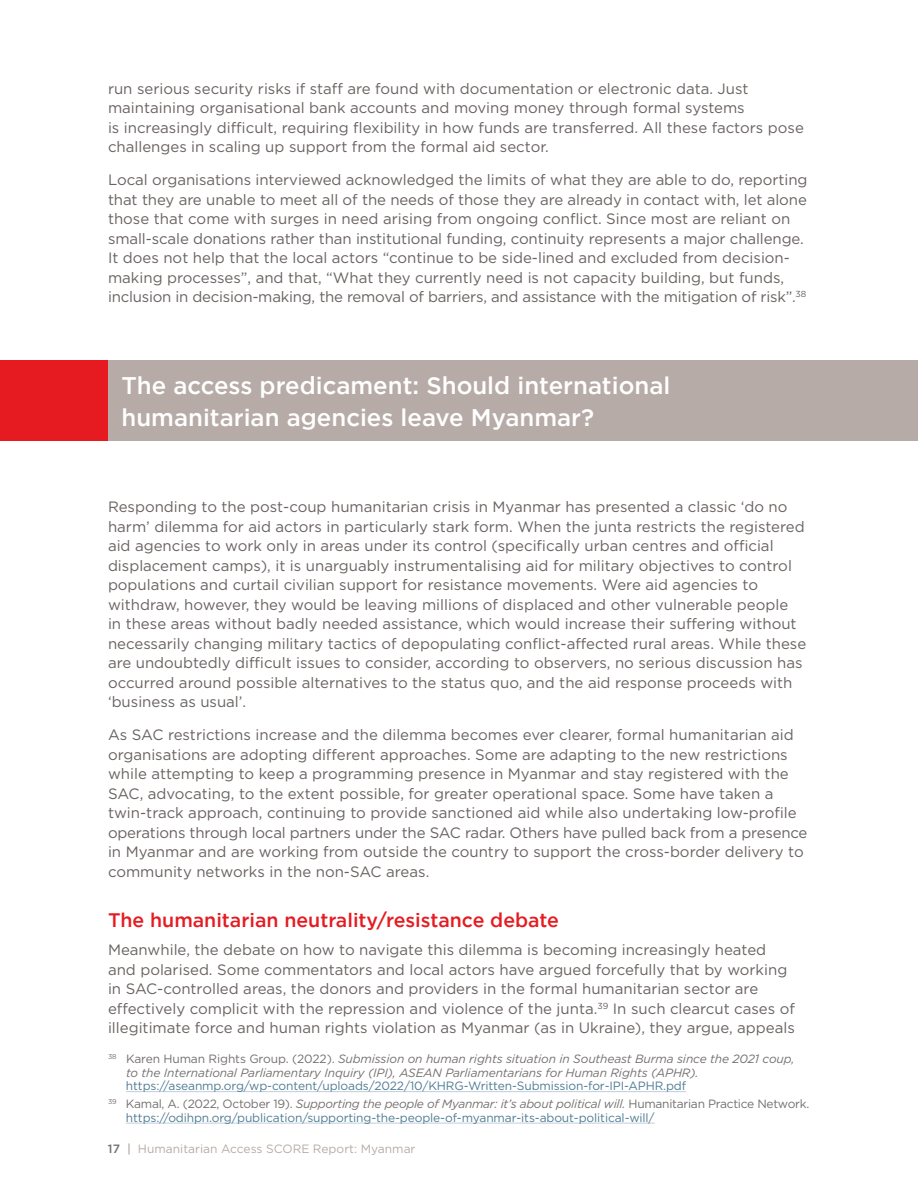
<style>
.page{position:relative;width:918px;height:1188px;background:#fff}
.page>*{position:absolute;margin:0;border:0;box-sizing:border-box;transform-origin:0 0}
.t1{font:500 24px/31.5px "Gotham";color:#fff}
.t2{font:500 19.5px "Gotham";color:#e51b21}
.t3{font:15px/19.5px "Gotham";color:#696361}
.t4{font:12px/18px "Gotham";letter-spacing:-.01em;color:#507c93}
.t5{font:italic 12px/13.5px "Gotham";letter-spacing:-.01em;color:#74706f}
.t6{font:12px "Gotham";color:#b7aba7}
.s1{font-style:normal}
.s2{color:#74706f}
.s3{font-style:italic;color:#74706f}
.s4{font-weight:500;color:#74706f}
.s5{font-weight:500}
</style>
<div class="page">
<div style="left:0;top:360px;width:108px;height:81px;background:#e51b21"></div>
<div style="left:108px;top:360px;width:810px;height:81px;background:#b7aba7"></div>
<hr style="left:126px;top:1091px;width:560px;height:1px;background:#bfcfda">
<hr style="left:126px;top:1123px;width:529px;height:1px;background:#bfcfda">
<p class="t3" style="left:108px;top:78px;width:697px">run serious security risks if staff are found with documentation or electronic data. Just maintaining organisational bank accounts and moving money through formal systems<br>is increasingly difficult, requiring flexibility in how funds are transferred. All these factors pose challenges in scaling up support from the formal aid sector.</p>
<p class="t3" style="left:108px;top:170px;width:701px">Local organisations interviewed acknowledged the limits of what they are able to do, reporting that they are unable to meet all of the needs of those they are already in contact with, let alone those that come with surges in need arising from ongoing conflict. Since most are reliant on small-scale donations rather than institutional funding, continuity represents a major challenge.<br>It does not help that the local actors “continue to be side-lined and excluded from decision&shy;making processes”, and that, “What they currently need is not capacity building, but funds, inclusion in decision-making, the removal of barriers, and assistance with the mitigation of risk”.<sup>38</sup></p>
<h1 class="t1" style="left:122px;top:370px;width:550px">The access predicament: Should international humanitarian agencies leave Myanmar?</h1>
<p class="t3" style="left:108px;top:497px;width:700px">Responding to the post-coup humanitarian crisis in Myanmar has presented a classic ‘do no harm’ dilemma for aid actors in particularly stark form. When the junta restricts the registered aid agencies to work only in areas under its control (specifically urban centres and official displacement camps), it is unarguably instrumentalising aid for military objectives to control populations and curtail civilian support for resistance movements. Were aid agencies to withdraw, however, they would be leaving millions of displaced and other vulnerable people<br>in these areas without badly needed assistance, which would increase their suffering without necessarily changing military tactics of depopulating conflict-affected rural areas. While these are undoubtedly difficult issues to consider, according to observers, no serious discussion has occurred around possible alternatives to the status quo, and the aid response proceeds with ‘business as usual’.</p>
<p class="t3" style="left:108px;top:725px;width:701px">As SAC restrictions increase and the dilemma becomes ever clearer, formal humanitarian aid organisations are adopting different approaches. Some are adapting to the new restrictions while attempting to keep a programming presence in Myanmar and stay registered with the SAC, advocating, to the extent possible, for greater operational space. Some have taken a twin-track approach, continuing to provide sanctioned aid while also undertaking low-profile operations through local partners under the SAC radar. Others have pulled back from a presence in Myanmar and are working from outside the country to support the cross-border delivery to community networks in the non-SAC areas.</p>
<h2 class="t2" style="left:108px;top:907px;width:453px">The humanitarian neutrality/resistance debate</h2>
<p class="t3" style="left:108px;top:940px;width:689px">Meanwhile, the debate on how to navigate this dilemma is becoming increasingly heated and polarised. Some commentators and local actors have argued forcefully that by working in SAC-controlled areas, the donors and providers in the formal humanitarian sector are effectively complicit with the repression and violence of the junta.<sup>39</sup> In such clearcut cases of illegitimate force and human rights violation as Myanmar (as in Ukraine), they argue, appeals</p>
<p class="t5" style="left:126px;top:1052px;width:670px;text-indent:-18px"><sup>38</sup> <span class="s1">Karen Human Rights Group. (2022).</span> Submission on human rights situation in Southeast Burma since the 2021 coup, to the International Parliamentary Inquiry (IPI), ASEAN Parliamentarians for Human Rights (APHR).</p>
<p class="t4" style="left:108px;top:1077px;width:703px;text-indent:18px">https://aseanmp.org/wp-content/uploads/2022/10/KHRG-Written-Submission-for-IPI-APHR.pdf<br><sup>39</sup> <span class="s2">Kamal, A. (2022, October 19).</span> <span class="s3">Supporting the people of Myanmar: it’s about political will.</span> <span class="s2">Humanitarian Practice Network.</span></p>
<p class="t4" style="left:126px;top:1108px;width:530px">https://odihpn.org/publication/supporting-the-people-of-myanmar-its-about-political-will/</p>
<p class="t6" style="left:108px;top:1142px;width:309px"><span class="s4">17</span> <span class="s5">|</span> Humanitarian Access SCORE Report: Myanmar</p>
</div>
